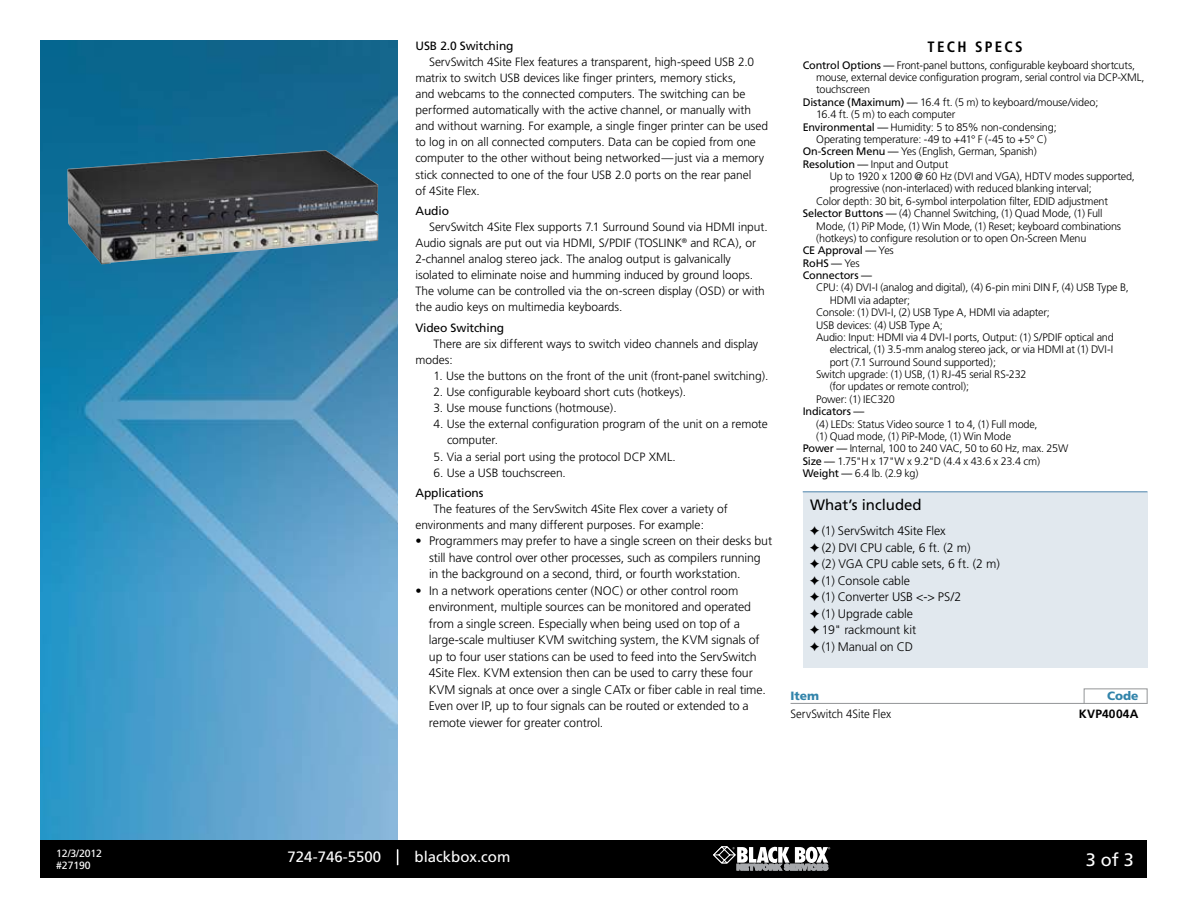
<style>
.page{position:relative;width:1188px;height:918px;background:#fff}
.page>*{position:absolute;margin:0;border:0;box-sizing:border-box;transform-origin:0 0}
.t1{font:18px "Frutiger";color:#fff}
.t2{font:15px "Frutiger";color:#fff}
.t3{font:15px "Frutiger";color:#000}
.t4{font:700 condensed 15px "Frutiger";letter-spacing:.155em;color:#000}
.t5{font:300 12.3px/16.5px "Frutiger";letter-spacing:-.01em;color:#000}
.t6{font:300 12px/16.2px "Frutiger";letter-spacing:-.01em;color:#000}
.t7{font:12px "Frutiger";letter-spacing:-.01em;color:#000}
.t8{font:300 12px "Frutiger";letter-spacing:-.01em;color:#000;scale:.95 1}
.t9{font:900 12px "Frutiger";color:#3284aa}
.t10{font:700 12px "Frutiger";letter-spacing:.025em;color:#000}
.t11{font:300 10.8px "Frutiger";letter-spacing:-.02em;color:#000}
.t12{font:10.8px "Frutiger";letter-spacing:-.01em;color:#000}
.t13{font:10.5px/12px "Frutiger";letter-spacing:-.01em;color:#fff}
.s1{font-weight:400}
.s2{font-weight:300}
</style>
<div class="page">
<img style="left:40px;top:40px;width:357px;height:800px">
<div style="left:40px;top:840px;width:1108px;height:38px;background:#000"></div>
<svg style="left:397px;top:850px;width:1px;height:15px"></svg>
<svg style="left:713px;top:846px;width:117px;height:25px"></svg>
<hr style="left:791px;top:703px;width:357px;height:1px;background:#939597">
<div style="left:1084px;top:688px;width:64px;height:16px;border:1px solid #939597"></div>
<div style="left:803px;top:492px;width:345px;height:175px;background:#e1e8ee"></div>
<hr style="left:803px;top:491px;width:345px;height:2px;background:#82a8c4">
<img style="left:67px;top:150px;width:312px;height:114px">
<p class="t13" style="left:56px;top:847px;width:47px">12/3/2012 #27190</p>
<p class="t7" style="left:416px;top:38px;width:100px">USB 2.0 Switching</p>
<p class="t6" style="left:416px;top:54px;width:354px;text-indent:14px">ServSwitch 4Site Flex features a transparent, high-speed USB 2.0 matrix to switch USB devices like finger printers, memory sticks,<br>and webcams to the connected computers. The switching can be performed automatically with the active channel, or manually with and without warning. For example, a single finger printer can be used to log in on all connected computers. Data can be copied from one computer to the other without being networked—just via a memory stick connected to one of the four USB 2.0 ports on the rear panel<br>of 4Site Flex.</p>
<p class="t7" style="left:416px;top:204px;width:35px">Audio</p>
<p class="t6" style="left:416px;top:219px;width:354px;text-indent:14px">ServSwitch 4Site Flex supports 7.1 Surround Sound via HDMI input.<br>Audio signals are put out via HDMI, S/PDIF (TOSLINK<sup>®</sup> and RCA), or 2-channel analog stereo jack. The analog output is galvanically isolated to eliminate noise and humming induced by ground loops.<br>The volume can be controlled via the on-screen display (OSD) or with the audio keys on multimedia keyboards.</p>
<p class="t7" style="left:416px;top:320px;width:90px">Video Switching</p>
<p class="t6" style="left:416px;top:336px;width:344px;text-indent:18px">There are six different ways to switch video channels and display modes:</p>
<p class="t6" style="left:434px;top:368px;width:337px">1. Use the buttons on the front of the unit (front-panel switching).</p>
<p class="t6" style="left:434px;top:384px;width:254px">2. Use configurable keyboard short cuts (hotkeys).</p>
<p class="t6" style="left:434px;top:400px;width:185px">3. Use mouse functions (hotmouse).</p>
<p class="t6" style="left:447px;top:416px;width:322px;text-indent:-14px">4. Use the external configuration program of the unit on a remote computer.</p>
<p class="t6" style="left:434px;top:448px;width:244px">5. Via a serial port using the protocol DCP XML.</p>
<p class="t6" style="left:434px;top:465px;width:134px">6. Use a USB touchscreen.</p>
<p class="t7" style="left:416px;top:486px;width:70px">Applications</p>
<p class="t6" style="left:416px;top:501px;width:314px;text-indent:18px">The features of the ServSwitch 4Site Flex cover a variety of environments and many different purposes. For example:</p>
<p class="t5" style="left:429px;top:533px;width:345px;text-indent:-13px">• Programmers may prefer to have a single screen on their desks but still have control over other processes, such as compilers running in the background on a second, third, or fourth workstation.</p>
<p class="t5" style="left:429px;top:583px;width:338px;text-indent:-13px">• In a network operations center (NOC) or other control room environment, multiple sources can be monitored and operated from a single screen. Especially when being used on top of a large-scale multiuser KVM switching system, the KVM signals of up to four user stations can be used to feed into the ServSwitch 4Site Flex. KVM extension then can be used to carry these four KVM signals at once over a single CATx or fiber cable in real time.<br>Even over IP, up to four signals can be routed or extended to a remote viewer for greater control.</p>
<h2 class="t4" style="left:927px;top:38px;width:95px">TECH SPECS</h2>
<p class="t11" style="left:803px;top:59px;width:334px"><span class="s1">Control Options —</span> Front-panel buttons, configurable keyboard shortcuts,</p>
<p class="t11" style="left:816px;top:71px;width:330px">mouse, external device configuration program, serial control via DCP-XML,</p>
<p class="t11" style="left:816px;top:84px;width:55px">touchscreen</p>
<p class="t11" style="left:803px;top:96px;width:297px"><span class="s1">Distance (Maximum) —</span> 16.4 ft. (5 m) to keyboard/mouse/video;</p>
<p class="t11" style="left:816px;top:108px;width:141px">16.4 ft. (5 m) to each computer</p>
<p class="t11" style="left:803px;top:121px;width:256px"><span class="s1">Environmental —</span> Humidity: 5 to 85% non-condensing;</p>
<p class="t11" style="left:816px;top:133px;width:232px">Operating temperature: -49 to +41° F (-45 to +5° C)</p>
<p class="t11" style="left:803px;top:145px;width:236px"><span class="s1">On-Screen Menu —</span> Yes (English, German, Spanish)</p>
<p class="t11" style="left:803px;top:158px;width:147px"><span class="s1">Resolution —</span> Input and Output</p>
<p class="t11" style="left:830px;top:170px;width:307px">Up to 1920 x 1200 @ 60 Hz (DVI and VGA), HDTV modes supported,</p>
<p class="t11" style="left:830px;top:183px;width:264px">progressive (non-interlaced) with reduced blanking interval;</p>
<p class="t11" style="left:816px;top:195px;width:293px">Color depth: 30 bit, 6-symbol interpolation filter, EDID adjustment</p>
<p class="t11" style="left:803px;top:207px;width:301px"><span class="s1">Selector Buttons —</span> (4) Channel Switching, (1) Quad Mode, (1) Full</p>
<p class="t11" style="left:816px;top:220px;width:306px">Mode, (1) PiP Mode, (1) Win Mode, (1) Reset; keyboard combinations</p>
<p class="t11" style="left:816px;top:232px;width:272px">(hotkeys) to configure resolution or to open On-Screen Menu</p>
<p class="t12" style="left:803px;top:244px;width:93px">CE Approval — <span class="s2">Yes</span></p>
<p class="t12" style="left:803px;top:257px;width:59px">RoHS — <span class="s2">Yes</span></p>
<p class="t12" style="left:803px;top:269px;width:71px">Connectors —</p>
<p class="t11" style="left:816px;top:282px;width:314px">CPU: (4) DVI-I (analog and digital), (4) 6-pin mini DIN F, (4) USB Type B,</p>
<p class="t11" style="left:830px;top:294px;width:82px">HDMI via adapter;</p>
<p class="t11" style="left:816px;top:306px;width:235px">Console: (1) DVI-I, (2) USB Type A, HDMI via adapter;</p>
<p class="t11" style="left:816px;top:319px;width:128px">USB devices: (4) USB Type A;</p>
<p class="t11" style="left:816px;top:331px;width:299px">Audio: Input: HDMI via 4 DVI-I ports, Output: (1) S/PDIF optical and</p>
<p class="t11" style="left:830px;top:343px;width:285px">electrical, (1) 3.5-mm analog stereo jack, or via HDMI at (1) DVI-I</p>
<p class="t11" style="left:830px;top:356px;width:168px">port (7.1 Surround Sound supported);</p>
<p class="t11" style="left:816px;top:368px;width:212px">Switch upgrade: (1) USB, (1) RJ-45 serial RS-232</p>
<p class="t11" style="left:830px;top:381px;width:141px">(for updates or remote control);</p>
<p class="t11" style="left:816px;top:393px;width:80px">Power: (1) IEC320</p>
<p class="t12" style="left:803px;top:405px;width:63px">Indicators —</p>
<p class="t11" style="left:816px;top:418px;width:223px">(4) LEDs: Status Video source 1 to 4, (1) Full mode,</p>
<p class="t11" style="left:816px;top:430px;width:196px">(1) Quad mode, (1) PiP-Mode, (1) Win Mode</p>
<p class="t11" style="left:803px;top:442px;width:267px"><span class="s1">Power —</span> Internal, 100 to 240 VAC, 50 to 60 Hz, max. 25W</p>
<p class="t11" style="left:803px;top:455px;width:239px"><span class="s1">Size —</span> 1.75"H x 17"W x 9.2"D (4.4 x 43.6 x 23.4 cm)</p>
<p class="t11" style="left:803px;top:467px;width:117px"><span class="s1">Weight —</span> 6.4 lb. (2.9 kg)</p>
<h2 class="t3" style="left:810px;top:496px;width:113px">What’s included</h2>
<p class="t5" style="left:810px;top:523px;width:191px">✦ (1) ServSwitch 4Site Flex<br>✦ (2) DVI CPU cable, 6 ft. (2 m)<br>✦ (2) VGA CPU cable sets, 6 ft. (2 m) ✦ (1) Console cable<br>✦ (1) Converter USB &lt;-&gt; PS/2<br>✦ (1) Upgrade cable<br>✦ 19" rackmount kit<br>✦ (1) Manual on CD</p>
<p class="t9" style="left:791px;top:689px;width:30px">Item</p>
<p class="t9" style="left:1107px;top:689px;width:33px">Code</p>
<p class="t8" style="left:791px;top:707px;width:107px">ServSwitch 4Site Flex</p>
<p class="t10" style="left:1079px;top:707px;width:61px">KVP4004A</p>
<h2 class="t2" style="left:288px;top:848px;width:95px">724-746-5500</h2>
<h2 class="t2" style="left:415px;top:848px;width:97px">blackbox.com</h2>
<h1 class="t1" style="left:1086px;top:849px;width:50px">3 of 3</h1>
</div>
